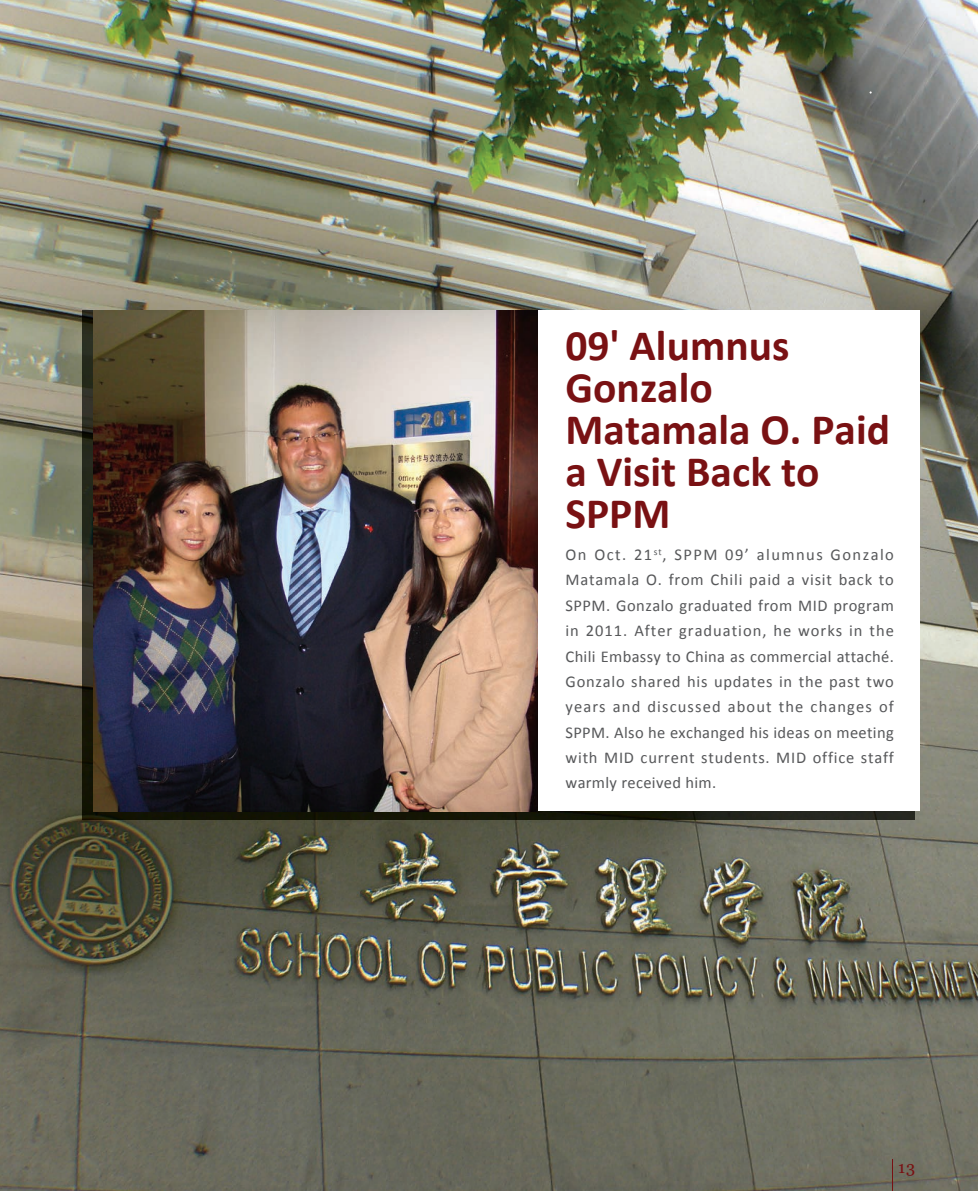
<style>
.page{position:relative;width:978px;height:1191px;background:#fff}
.page>*{position:absolute;margin:0;border:0;box-sizing:border-box;transform-origin:0 0}
.t1{font:700 43.5px/42px "Calibri";color:#791113}
.t2{font:16.5px/25.3px "Calibri";letter-spacing:.045em;color:#57585a;text-align:justify}
.t3{font:16.5px "Georgia";color:#791113}
</style>
<div class="page">
<img style="left:0;top:0;width:978px;height:1191px">
<img style="left:83px;top:310px;width:831px;height:510px">
<div style="left:538px;top:310px;width:381px;height:501px;background:#fff"></div>
<hr style="left:893px;top:1159px;width:1px;height:32px;background:#791113">
<img style="left:94px;top:310px;width:444px;height:501px">
<h1 class="t1" style="left:566px;top:324px;width:326px">09' Alumnus<br>Gonzalo<br>Matamala O. Paid a Visit Back to<br>SPPM</h1>
<p class="t2" style="left:566px;top:542px;width:330px">On Oct. 21<sup>st</sup>, SPPM 09’ alumnus Gonzalo Matamala O. from Chili paid a visit back to SPPM. Gonzalo graduated from MID program in 2011. After graduation, he works in the Chili Embassy to China as commercial attaché.<br>Gonzalo shared his updates in the past two years and discussed about the changes of SPPM. Also he exchanged his ideas on meeting with MID current students. MID office staff warmly received him.</p>
<p class="t3" style="left:898px;top:1157px;width:19px">13</p>
</div>
